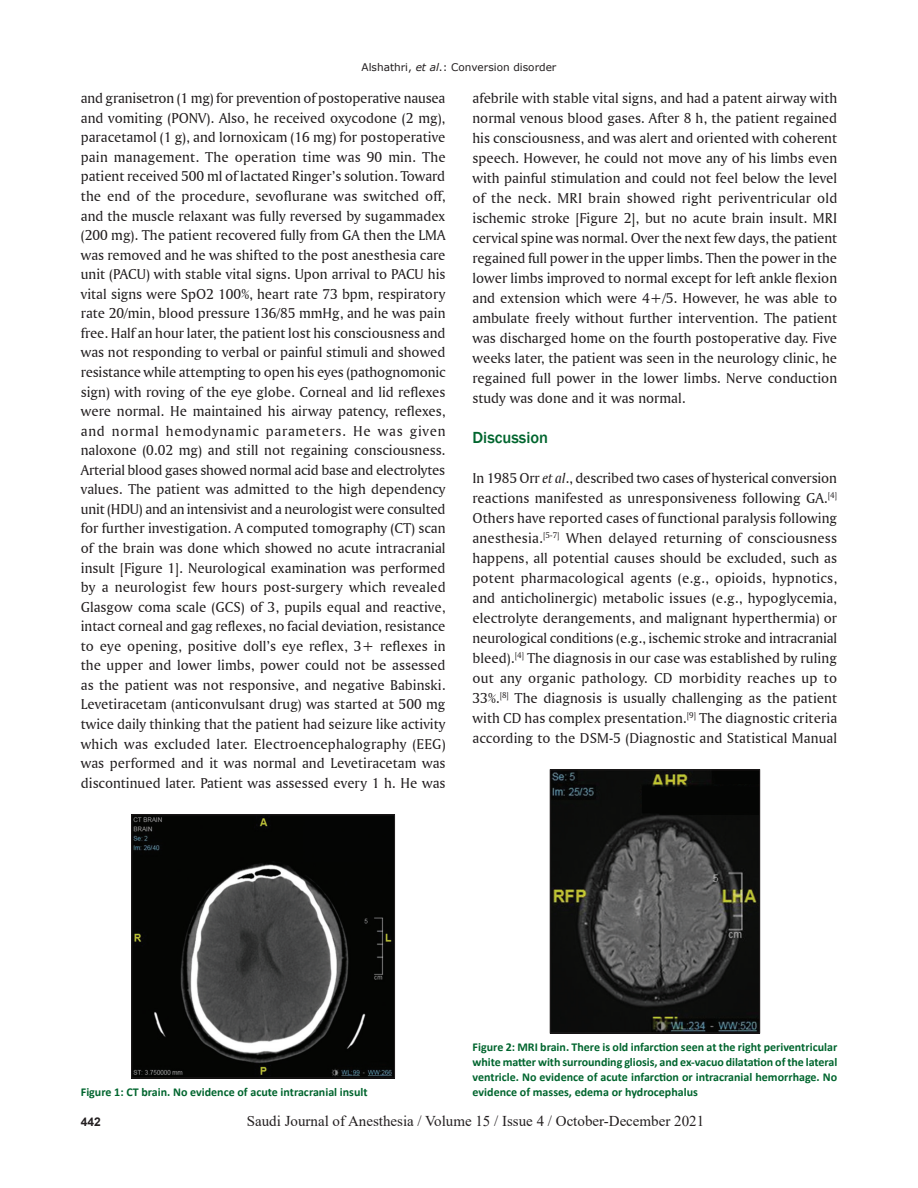
<style>
.page{position:relative;width:918px;height:1188px;background:#fff}
.page>*{position:absolute;margin:0;border:0;box-sizing:border-box;transform-origin:0 0}
.t1{font:500 16.5px "Franklin Gothic";color:#00652e}
.TX{font:15px/19.5px "Amerigo BT Roman A";color:#231f20;text-align:justify}
.t2{font:15px "Times New Roman";color:#231f20}
.FGC{font:700 12px/15px "Calibri";color:#00652e;text-align:justify}
.V_Folio{font:700 12px "Arial";color:#231f20}
.t3{font:10.5px "Verdana";color:#231f20}
.s1{font-style:italic}
.s2{font-family:"Amerigo BT Italic A"}
</style>
<div class="page">
<img style="left:134px;top:817px;width:259px;height:259px">
<div style="left:132px;top:815px;width:263px;height:263px;border:1px solid #231f20"></div>
<img style="left:552px;top:772px;width:206px;height:259px">
<div style="left:550px;top:770px;width:210px;height:263px;border:1px solid #231f20"></div>
<p class="t3" style="left:362px;top:60px;width:196px">Alshathri, <span class="s1">et al</span>.: Conversion disorder</p>
<p class="TX" style="left:81px;top:88px;width:366px">and granisetron (1 mg) for prevention of postoperative nausea and vomiting (PONV). Also, he received oxycodone (2 mg), paracetamol (1 g), and lornoxicam (16 mg) for postoperative pain management. The operation time was 90 min. The patient received 500 ml of lactated Ringer’s solution. Toward the end of the procedure, sevoflurane was switched off, and the muscle relaxant was fully reversed by sugammadex (200 mg). The patient recovered fully from GA then the LMA was removed and he was shifted to the post anesthesia care unit (PACU) with stable vital signs. Upon arrival to PACU his vital signs were SpO2 100%, heart rate 73 bpm, respiratory rate 20/min, blood pressure 136/85 mmHg, and he was pain free. Half an hour later, the patient lost his consciousness and was not responding to verbal or painful stimuli and showed resistance while attempting to open his eyes (pathognomonic sign) with roving of the eye globe. Corneal and lid reflexes were normal. He maintained his airway patency, reflexes, and normal hemodynamic parameters. He was given naloxone (0.02 mg) and still not regaining consciousness.<br>Arterial blood gases showed normal acid base and electrolytes values. The patient was admitted to the high dependency unit (HDU) and an intensivist and a neurologist were consulted for further investigation. A computed tomography (CT) scan of the brain was done which showed no acute intracranial insult [Figure 1]. Neurological examination was performed by a neurologist few hours post‑surgery which revealed Glasgow coma scale (GCS) of 3, pupils equal and reactive, intact corneal and gag reflexes, no facial deviation, resistance to eye opening, positive doll’s eye reflex, 3+ reflexes in the upper and lower limbs, power could not be assessed as the patient was not responsive, and negative Babinski.<br>Levetiracetam (anticonvulsant drug) was started at 500 mg twice daily thinking that the patient had seizure like activity which was excluded later. Electroencephalography (EEG) was performed and it was normal and Levetiracetam was discontinued later. Patient was assessed every 1 h. He was</p>
<p class="TX" style="left:472px;top:88px;width:366px;line-height:20px">afebrile with stable vital signs, and had a patent airway with normal venous blood gases. After 8 h, the patient regained his consciousness, and was alert and oriented with coherent speech. However, he could not move any of his limbs even with painful stimulation and could not feel below the level of the neck. MRI brain showed right periventricular old ischemic stroke [Figure 2], but no acute brain insult. MRI cervical spine was normal. Over the next few days, the patient regained full power in the upper limbs. Then the power in the lower limbs improved to normal except for left ankle flexion and extension which were 4+/5. However, he was able to ambulate freely without further intervention. The patient was discharged home on the fourth postoperative day. Five weeks later, the patient was seen in the neurology clinic, he regained full power in the lower limbs. Nerve conduction study was done and it was normal.</p>
<h1 class="t1" style="left:472px;top:427px;width:77px">Discussion</h1>
<p class="TX" style="left:472px;top:467px;width:366px;line-height:20px">In 1985 Orr <span class="s2">et al</span>., described two cases of hysterical conversion reactions manifested as unresponsiveness following GA.<sup>[4] </sup>Others have reported cases of functional paralysis following anesthesia.<sup>[5‑7]</sup> When delayed returning of consciousness happens, all potential causes should be excluded, such as potent pharmacological agents (e.g., opioids, hypnotics, and anticholinergic) metabolic issues (e.g., hypoglycemia, electrolyte derangements, and malignant hyperthermia) or neurological conditions (e.g., ischemic stroke and intracranial bleed).<sup>[4]</sup> The diagnosis in our case was established by ruling out any organic pathology. CD morbidity reaches up to 33%.<sup>[8]</sup> The diagnosis is usually challenging as the patient with CD has complex presentation.<sup>[9]</sup> The diagnostic criteria according to the DSM‑5 (Diagnostic and Statistical Manual</p>
<p class="FGC" style="left:81px;top:1085px;width:288px">Figure 1: CT brain. No evidence of acute intracranial insult</p>
<p class="FGC" style="left:473px;top:1040px;width:366px">Figure 2: MRI brain. There is old infarction seen at the right periventricular white matter with surrounding gliosis, and ex‑vacuo dilatation of the lateral ventricle. No evidence of acute infarction or intracranial hemorrhage. No evidence of masses, edema or hydrocephalus</p>
<p class="V_Folio" style="left:81px;top:1114px;width:22px">442</p>
<p class="t2" style="left:247px;top:1111px;width:459px">Saudi Journal of Anesthesia / Volume 15 / Issue 4 / October-December 2021</p>
</div>
